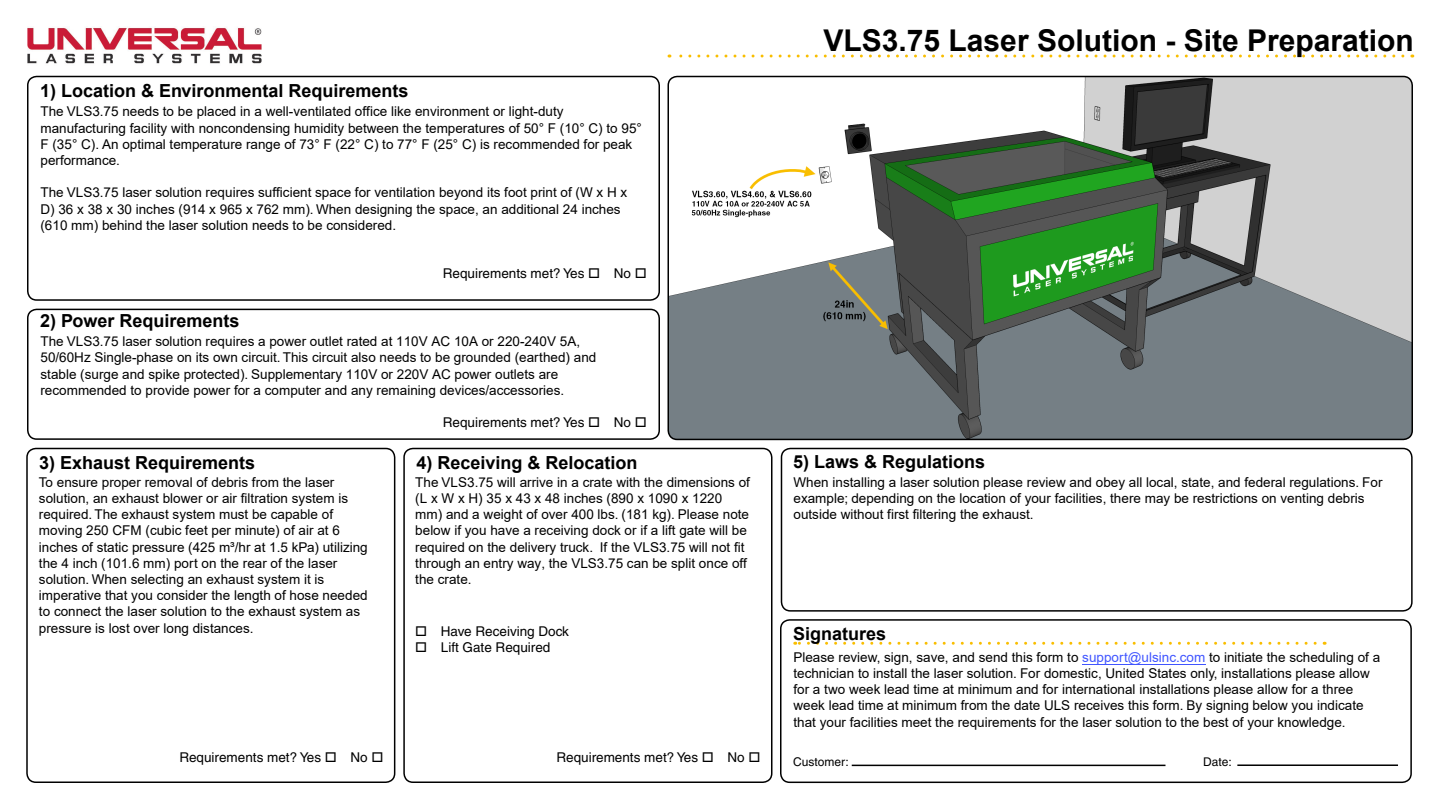
<style>
.page{position:relative;width:1440px;height:810px;background:#fff}
.page>*{position:absolute;margin:0;border:0;box-sizing:border-box;transform-origin:0 0}
.t1{font:700 30px "Arial";color:#000}
.t2{font:700 18px "Arial";color:#000}
.t3{font:13.5px/16.2px "Arial";color:#000}
.t4{font:13.5px "Helvetica";color:#000}
.t5{font:12px "Helvetica";color:#000}
.s1{color:#4055ff}
</style>
<div class="page">
<img style="left:668px;top:76px;width:744px;height:363px">
<div style="left:668px;top:76px;width:745px;height:364px;border:2px solid #000;border-radius:9px"></div>
<svg style="left:669px;top:55px;width:734px;height:3px"></svg>
<div style="left:781px;top:448px;width:632px;height:164px;border:2px solid #000;border-radius:9px"></div>
<div style="left:780px;top:619px;width:632px;height:164px;border:2px solid #000;border-radius:9px"></div>
<div style="left:26px;top:448px;width:369px;height:335px;border:2px solid #000;border-radius:9px"></div>
<div style="left:403px;top:448px;width:370px;height:335px;border:2px solid #000;border-radius:9px"></div>
<div style="left:27px;top:76px;width:633px;height:225px;border:2px solid #000;border-radius:9px"></div>
<div style="left:27px;top:309px;width:633px;height:131px;border:2px solid #000;border-radius:9px"></div>
<img style="left:27px;top:27px;width:235px;height:37px">
<hr style="left:1237px;top:764px;width:161px;height:2px;background:#000">
<hr style="left:852px;top:765px;width:314px;height:1px;background:#000">
<svg style="left:795px;top:642px;width:520px;height:3px"></svg>
<hr style="left:1082px;top:664px;width:123px;height:1px;background:#4055ff">
<h2 class="t2" style="left:40px;top:78px;width:370px">1) Location &amp; Environmental Requirements</h2>
<p class="t3" style="left:40px;top:103px;width:603px">The VLS3.75 needs to be placed in a well-ventilated office like environment or light-duty manufacturing facility with noncondensing humidity between the temperatures of 50° F (10° C) to 95° F (35° C). An optimal temperature range of 73° F (22° C) to 77° F (25° C) is recommended for peak performance.</p>
<p class="t3" style="left:40px;top:184px;width:588px">The VLS3.75 laser solution requires sufficient space for ventilation beyond its foot print of (W x H x<br>D) 36 x 38 x 30 inches (914 x 965 x 762 mm). When designing the space, an additional 24 inches (610 mm) behind the laser solution needs to be considered.</p>
<p class="t4" style="left:443px;top:265px;width:206px">Requirements met? Yes □ No □</p>
<h2 class="t2" style="left:40px;top:308px;width:201px">2) Power Requirements</h2>
<p class="t3" style="left:40px;top:333px;width:557px">The VLS3.75 laser solution requires a power outlet rated at 110V AC 10A or 220-240V 5A, 50/60Hz Single-phase on its own circuit. This circuit also needs to be grounded (earthed) and stable (surge and spike protected). Supplementary 110V or 220V AC power outlets are recommended to provide power for a computer and any remaining devices/accessories.</p>
<p class="t4" style="left:443px;top:414px;width:206px">Requirements met? Yes □ No □</p>
<h2 class="t2" style="left:39px;top:450px;width:218px">3) Exhaust Requirements</h2>
<p class="t3" style="left:39px;top:474px;width:330px">To ensure proper removal of debris from the laser solution, an exhaust blower or air filtration system is required. The exhaust system must be capable of moving 250 CFM (cubic feet per minute) of air at 6 inches of static pressure (425 m³/hr at 1.5 kPa) utilizing the 4 inch (101.6 mm) port on the rear of the laser solution. When selecting an exhaust system it is imperative that you consider the length of hose needed to connect the laser solution to the exhaust system as pressure is lost over long distances.</p>
<h2 class="t2" style="left:416px;top:450px;width:223px">4) Receiving &amp; Relocation</h2>
<p class="t3" style="left:415px;top:474px;width:336px">The VLS3.75 will arrive in a crate with the dimensions of (L x W x H) 35 x 43 x 48 inches (890 x 1090 x 1220 mm) and a weight of over 400 lbs. (181 kg). Please note below if you have a receiving dock or if a lift gate will be required on the delivery truck. If the VLS3.75 will not fit through an entry way, the VLS3.75 can be split once off the crate.</p>
<p class="t4" style="left:415px;top:623px;width:155px">□ Have Receiving Dock</p>
<p class="t4" style="left:415px;top:640px;width:137px">□ Lift Gate Required</p>
<p class="t4" style="left:179px;top:749px;width:206px">Requirements met? Yes □ No □</p>
<p class="t4" style="left:556px;top:749px;width:206px">Requirements met? Yes □ No □</p>
<h1 class="t1" style="left:824px;top:19px;width:592px">VLS3.75 Laser Solution - Site Preparation</h1>
<h2 class="t2" style="left:793px;top:449px;width:194px">5) Laws &amp; Regulations</h2>
<p class="t3" style="left:793px;top:474px;width:591px">When installing a laser solution please review and obey all local, state, and federal regulations. For example; depending on the location of your facilities, there may be restrictions on venting debris outside without first filtering the exhaust.</p>
<h2 class="t2" style="left:793px;top:621px;width:95px">Signatures</h2>
<p class="t3" style="left:793px;top:649px;width:588px">Please review, sign, save, and send this form to <span class="s1">support@ulsinc.com</span> to initiate the scheduling of a technician to install the laser solution. For domestic, United States only, installations please allow for a two week lead time at minimum and for international installations please allow for a three week lead time at minimum from the date ULS receives this form. By signing below you indicate that your facilities meet the requirements for the laser solution to the best of your knowledge.</p>
<p class="t5" style="left:793px;top:755px;width:57px">Customer:</p>
<p class="t5" style="left:1203px;top:755px;width:30px">Date:</p>
</div>
